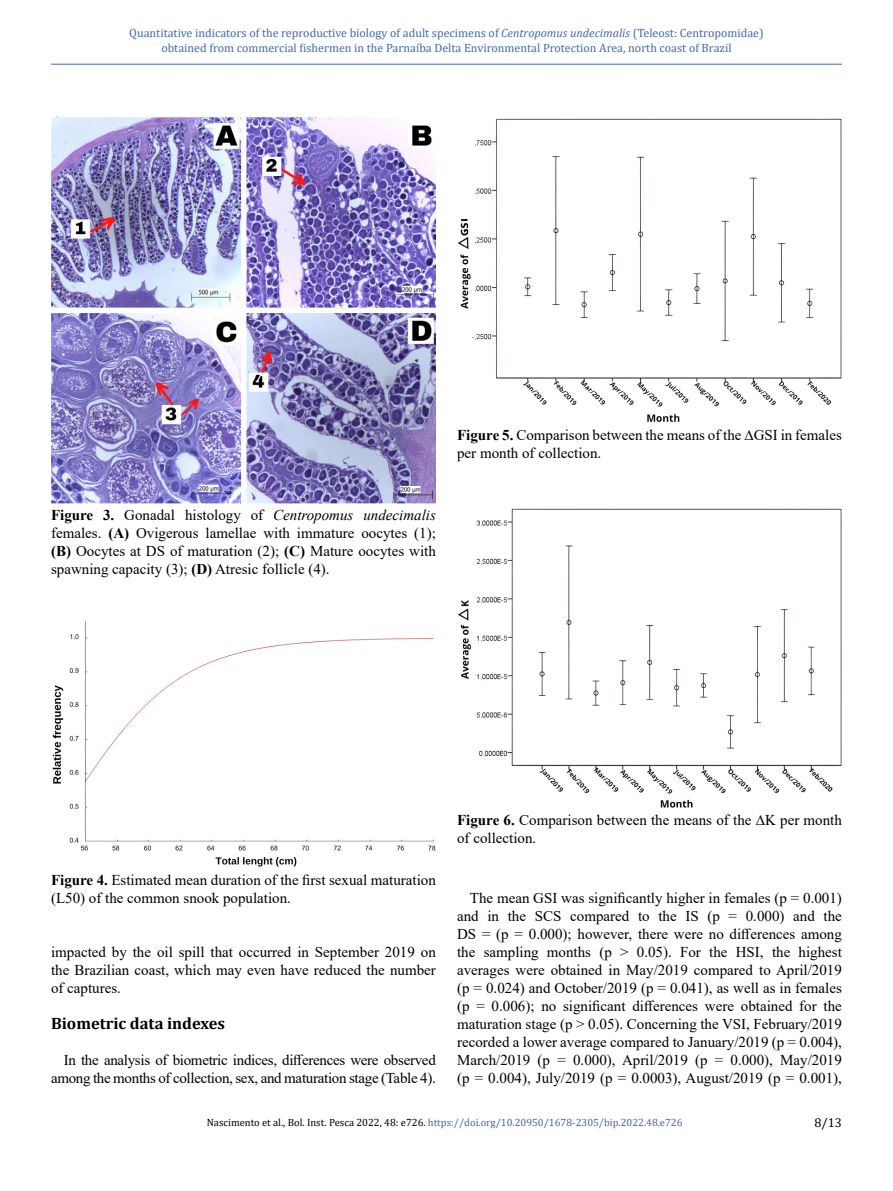
<style>
.page{position:relative;width:893px;height:1191px;background:#fff}
.page>*{position:absolute;margin:0;border:0;box-sizing:border-box;transform-origin:0 0}
.t1{font:700 16.5px "Cambria";color:#000}
.t2{font:15px/18px "Times New Roman";color:#000;text-align:justify}
.t3{font:15px/18px "Times New Roman";letter-spacing:-.02em;color:#000;text-align:right}
.t4{font:12.75px "Cambria";color:#000}
.t5{font:12px/14.4px "Cambria";color:#4368b0;text-align:center}
.t6{font:10.5px "Cambria";color:#4368b0}
.s1{font-style:italic}
.s2{font-weight:700}
.s3{color:#000}
</style>
<div class="page">
<hr style="left:51px;top:64px;width:791px;height:1px;background:#4368b0">
<img style="left:51px;top:117px;width:385px;height:386px">
<img style="left:52px;top:620px;width:384px;height:247px">
<img style="left:458px;top:118px;width:384px;height:304px">
<img style="left:458px;top:508px;width:384px;height:300px">
<p class="t5" style="left:129px;top:26px;width:636px">Quantitative indicators of the reproductive biology of adult specimens of <span class="s1">Centropomus undecimalis</span> (Teleost: Centropomidae) obtained from commercial fishermen in the Parnaíba Delta Environmental Protection Area, north coast of Brazil</p>
<p class="t2" style="left:51px;top:505px;width:386px"><span class="s2">Figure 3.</span> Gonadal histology of <span class="s1">Centropomus undecimalis </span>females. <span class="s2">(A)</span> Ovigerous lamellae with immature oocytes (1); <span class="s2">(B)</span> Oocytes at DS of maturation (2); <span class="s2">(C)</span> Mature oocytes with spawning capacity (3); <span class="s2">(D)</span> Atresic follicle (4).</p>
<p class="t2" style="left:457px;top:426px;width:386px"><span class="s2">Figure 5.</span> Comparison between the means of the ∆GSI in females per month of collection.</p>
<p class="t2" style="left:51px;top:870px;width:386px"><span class="s2">Figure 4.</span> Estimated mean duration of the first sexual maturation (L50) of the common snook population.</p>
<p class="t2" style="left:51px;top:942px;width:386px">impacted by the oil spill that occurred in September 2019 on the Brazilian coast, which may even have reduced the number of captures.</p>
<p class="t1" style="left:51px;top:1011px;width:176px">Biometric data indexes</p>
<p class="t3" style="left:51px;top:1050px;width:386px">In the analysis of biometric indices, differences were observed among the months of collection, sex, and maturation stage (Table 4).</p>
<p class="t2" style="left:457px;top:810px;width:386px"><span class="s2">Figure 6.</span> Comparison between the means of the ∆K per month of collection.</p>
<p class="t2" style="left:457px;top:888px;width:386px;text-indent:13px">The mean GSI was significantly higher in females (p = 0.001) and in the SCS compared to the IS (p = 0.000) and the DS = (p = 0.000); however, there were no differences among the sampling months (p &gt; 0.05). For the HSI, the highest averages were obtained in May/2019 compared to April/2019 (p = 0.024) and October/2019 (p = 0.041), as well as in females (p = 0.006); no significant differences were obtained for the maturation stage (p &gt; 0.05). Concerning the VSI, February/2019 recorded a lower average compared to January/2019 (p = 0.004), March/2019 (p = 0.000), April/2019 (p = 0.000), May/2019 (p = 0.004), July/2019 (p = 0.0003), August/2019 (p = 0.001),</p>
<p class="t6" style="left:207px;top:1116px;width:477px"><span class="s3">Nascimento et al., Bol. Inst. Pesca 2022, 48: e726.</span> https://doi.org/10.20950/1678-2305/bip.2022.48.e726</p>
<p class="t4" style="left:814px;top:1115px;width:29px">8/13</p>
</div>
